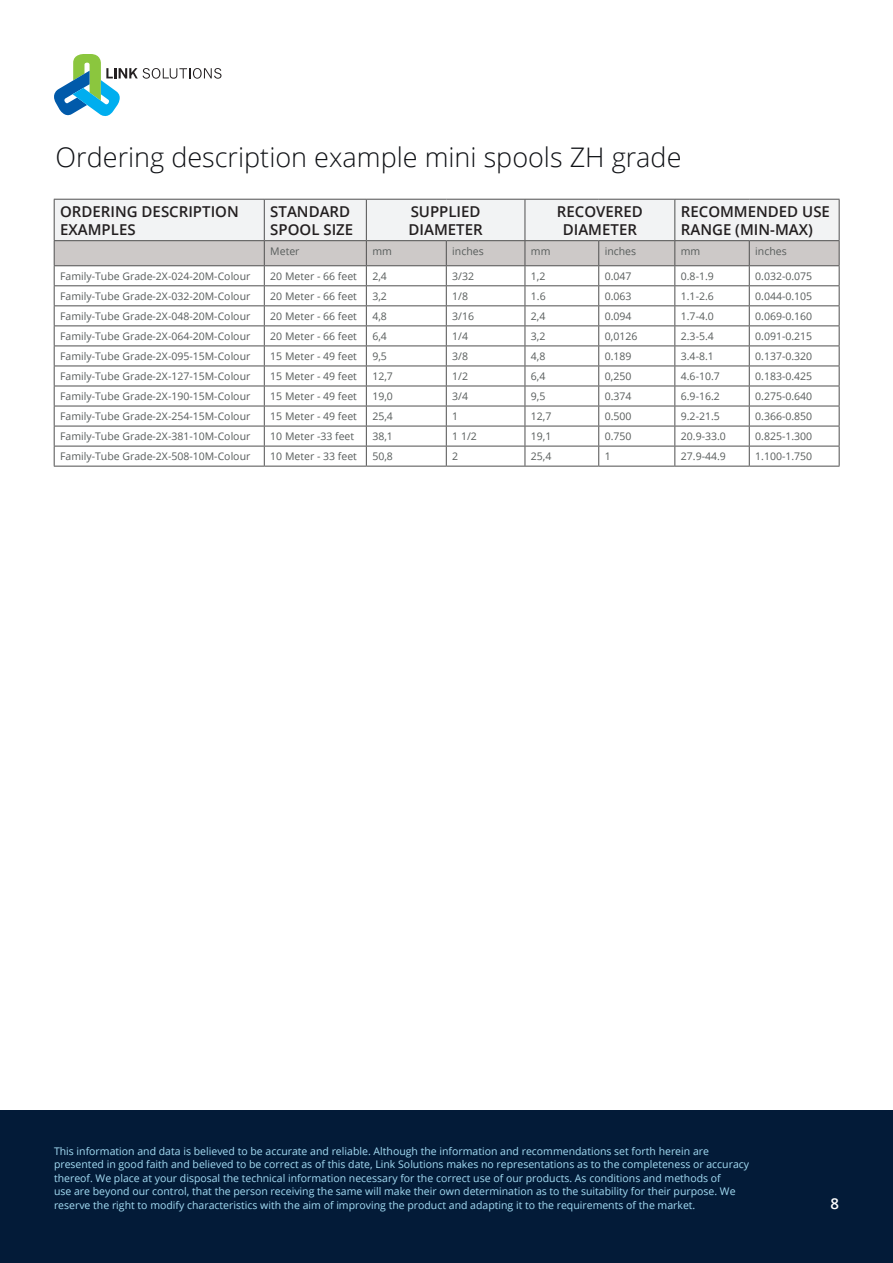
<style>
.page{position:relative;width:893px;height:1263px;background:#fff}
.page>*{position:absolute;margin:0;border:0;box-sizing:border-box;transform-origin:0 0}
.t1{font:300 27px "Open Sans";color:#101216}
.t2{font:600 15px/18px "Open Sans";color:#231f20}
.t3{font:600 15px "Open Sans";color:#fff}
.t4{font:10.5px "Open Sans";color:#575c5b}
.t5{font:10.5px/13.5px "Open Sans";color:#a5def6}
</style>
<div class="page">
<svg style="left:54px;top:199px;width:786px;height:267px"></svg>
<hr style="left:54px;top:466px;width:210px;height:1px;background:#4f4f4f">
<hr style="left:264px;top:466px;width:102px;height:1px;background:#4f4f4f">
<hr style="left:366px;top:466px;width:80px;height:1px;background:#4f4f4f">
<hr style="left:446px;top:466px;width:79px;height:1px;background:#4f4f4f">
<hr style="left:525px;top:466px;width:74px;height:1px;background:#4f4f4f">
<hr style="left:599px;top:466px;width:76px;height:1px;background:#4f4f4f">
<hr style="left:675px;top:466px;width:74px;height:1px;background:#4f4f4f">
<hr style="left:749px;top:466px;width:90px;height:1px;background:#4f4f4f">
<hr style="left:54px;top:199px;width:210px;height:1px;background:#4f4f4f">
<hr style="left:54px;top:200px;width:1px;height:40px;background:#4f4f4f">
<hr style="left:264px;top:199px;width:102px;height:1px;background:#4f4f4f">
<hr style="left:264px;top:200px;width:1px;height:40px;background:#4f4f4f">
<hr style="left:366px;top:199px;width:80px;height:1px;background:#4f4f4f">
<hr style="left:366px;top:200px;width:1px;height:40px;background:#4f4f4f">
<hr style="left:446px;top:199px;width:79px;height:1px;background:#4f4f4f">
<hr style="left:525px;top:199px;width:74px;height:1px;background:#4f4f4f">
<hr style="left:525px;top:200px;width:1px;height:40px;background:#4f4f4f">
<hr style="left:599px;top:199px;width:76px;height:1px;background:#4f4f4f">
<hr style="left:675px;top:199px;width:74px;height:1px;background:#4f4f4f">
<hr style="left:674px;top:200px;width:1px;height:40px;background:#4f4f4f">
<hr style="left:749px;top:199px;width:90px;height:1px;background:#4f4f4f">
<hr style="left:839px;top:200px;width:1px;height:40px;background:#4f4f4f">
<hr style="left:54px;top:240px;width:210px;height:1px;background:#4f4f4f">
<hr style="left:264px;top:240px;width:102px;height:1px;background:#4f4f4f">
<hr style="left:366px;top:240px;width:80px;height:1px;background:#4f4f4f">
<hr style="left:446px;top:240px;width:79px;height:1px;background:#4f4f4f">
<hr style="left:525px;top:240px;width:74px;height:1px;background:#4f4f4f">
<hr style="left:599px;top:240px;width:76px;height:1px;background:#4f4f4f">
<hr style="left:675px;top:240px;width:74px;height:1px;background:#4f4f4f">
<hr style="left:749px;top:240px;width:90px;height:1px;background:#4f4f4f">
<div style="left:0;top:1111px;width:893px;height:152px;background:#031b38"></div>
<svg style="left:54px;top:54px;width:167px;height:62px"></svg>
<p class="t1" style="left:56px;top:139px;width:627px">Ordering description example mini spools ZH grade</p>
<p class="t2" style="left:60px;top:202px;width:180px">ORDERING DESCRIPTION</p>
<p class="t2" style="left:60px;top:220px;width:77px">EXAMPLES</p>
<p class="t2" style="left:409px;top:202px;width:76px">SUPPLIED<br>DIAMETER</p>
<p class="t2" style="left:557px;top:202px;width:87px;text-align:center">RECOVERED<br>DIAMETER</p>
<p class="t2" style="left:681px;top:202px;width:151px">RECOMMENDED USE<br>RANGE (MIN-MAX)</p>
<p class="t2" style="left:270px;top:202px;width:81px">STANDARD</p>
<p class="t2" style="left:270px;top:220px;width:84px">SPOOL SIZE</p>
<p class="t4" style="left:270px;top:244px;width:31px">Meter</p>
<p class="t4" style="left:372px;top:244px;width:21px">mm</p>
<p class="t4" style="left:452px;top:244px;width:33px">inches</p>
<p class="t4" style="left:531px;top:244px;width:21px">mm</p>
<p class="t4" style="left:605px;top:244px;width:33px">inches</p>
<p class="t4" style="left:681px;top:244px;width:21px">mm</p>
<p class="t4" style="left:755px;top:244px;width:33px">inches</p>
<p class="t4" style="left:60px;top:269px;width:192px">Family-Tube Grade-2X-024-20M-Colour</p>
<p class="t4" style="left:270px;top:269px;width:88px">20 Meter - 66 feet</p>
<p class="t4" style="left:372px;top:269px;width:16px">2,4</p>
<p class="t4" style="left:452px;top:269px;width:23px">3/32</p>
<p class="t4" style="left:531px;top:269px;width:16px">1,2</p>
<p class="t4" style="left:605px;top:269px;width:28px">0.047</p>
<p class="t4" style="left:681px;top:269px;width:34px">0.8-1.9</p>
<p class="t4" style="left:755px;top:269px;width:59px">0.032-0.075</p>
<p class="t4" style="left:60px;top:289px;width:192px">Family-Tube Grade-2X-032-20M-Colour</p>
<p class="t4" style="left:270px;top:289px;width:88px">20 Meter - 66 feet</p>
<p class="t4" style="left:372px;top:289px;width:16px">3,2</p>
<p class="t4" style="left:452px;top:289px;width:17px">1/8</p>
<p class="t4" style="left:531px;top:289px;width:16px">1.6</p>
<p class="t4" style="left:605px;top:289px;width:28px">0.063</p>
<p class="t4" style="left:681px;top:289px;width:34px">1.1-2.6</p>
<p class="t4" style="left:755px;top:289px;width:59px">0.044-0.105</p>
<p class="t4" style="left:60px;top:309px;width:192px">Family-Tube Grade-2X-048-20M-Colour</p>
<p class="t4" style="left:270px;top:309px;width:88px">20 Meter - 66 feet</p>
<p class="t4" style="left:372px;top:309px;width:16px">4,8</p>
<p class="t4" style="left:452px;top:309px;width:23px">3/16</p>
<p class="t4" style="left:531px;top:309px;width:16px">2,4</p>
<p class="t4" style="left:605px;top:309px;width:28px">0.094</p>
<p class="t4" style="left:681px;top:309px;width:34px">1.7-4.0</p>
<p class="t4" style="left:755px;top:309px;width:59px">0.069-0.160</p>
<p class="t4" style="left:60px;top:329px;width:192px">Family-Tube Grade-2X-064-20M-Colour</p>
<p class="t4" style="left:270px;top:329px;width:88px">20 Meter - 66 feet</p>
<p class="t4" style="left:372px;top:329px;width:16px">6,4</p>
<p class="t4" style="left:452px;top:329px;width:17px">1/4</p>
<p class="t4" style="left:531px;top:329px;width:16px">3,2</p>
<p class="t4" style="left:605px;top:329px;width:34px">0,0126</p>
<p class="t4" style="left:681px;top:329px;width:34px">2.3-5.4</p>
<p class="t4" style="left:755px;top:329px;width:59px">0.091-0.215</p>
<p class="t4" style="left:60px;top:349px;width:192px">Family-Tube Grade-2X-095-15M-Colour</p>
<p class="t4" style="left:270px;top:349px;width:88px">15 Meter - 49 feet</p>
<p class="t4" style="left:372px;top:349px;width:16px">9,5</p>
<p class="t4" style="left:452px;top:349px;width:17px">3/8</p>
<p class="t4" style="left:531px;top:349px;width:16px">4,8</p>
<p class="t4" style="left:605px;top:349px;width:28px">0.189</p>
<p class="t4" style="left:681px;top:349px;width:34px">3.4-8.1</p>
<p class="t4" style="left:755px;top:349px;width:59px">0.137-0.320</p>
<p class="t4" style="left:60px;top:369px;width:192px">Family-Tube Grade-2X-127-15M-Colour</p>
<p class="t4" style="left:270px;top:369px;width:88px">15 Meter - 49 feet</p>
<p class="t4" style="left:372px;top:369px;width:22px">12,7</p>
<p class="t4" style="left:452px;top:369px;width:17px">1/2</p>
<p class="t4" style="left:531px;top:369px;width:16px">6,4</p>
<p class="t4" style="left:605px;top:369px;width:28px">0,250</p>
<p class="t4" style="left:681px;top:369px;width:40px">4.6-10.7</p>
<p class="t4" style="left:755px;top:369px;width:59px">0.183-0.425</p>
<p class="t4" style="left:60px;top:389px;width:192px">Family-Tube Grade-2X-190-15M-Colour</p>
<p class="t4" style="left:270px;top:389px;width:88px">15 Meter - 49 feet</p>
<p class="t4" style="left:372px;top:389px;width:22px">19,0</p>
<p class="t4" style="left:452px;top:389px;width:17px">3/4</p>
<p class="t4" style="left:531px;top:389px;width:16px">9,5</p>
<p class="t4" style="left:605px;top:389px;width:28px">0.374</p>
<p class="t4" style="left:681px;top:389px;width:40px">6.9-16.2</p>
<p class="t4" style="left:755px;top:389px;width:59px">0.275-0.640</p>
<p class="t4" style="left:60px;top:409px;width:192px">Family-Tube Grade-2X-254-15M-Colour</p>
<p class="t4" style="left:270px;top:409px;width:88px">15 Meter - 49 feet</p>
<p class="t4" style="left:372px;top:409px;width:22px">25,4</p>
<p class="t4" style="left:452px;top:409px;width:8px">1</p>
<p class="t4" style="left:531px;top:409px;width:22px">12,7</p>
<p class="t4" style="left:605px;top:409px;width:28px">0.500</p>
<p class="t4" style="left:681px;top:409px;width:40px">9.2-21.5</p>
<p class="t4" style="left:755px;top:409px;width:59px">0.366-0.850</p>
<p class="t4" style="left:60px;top:429px;width:192px">Family-Tube Grade-2X-381-10M-Colour</p>
<p class="t4" style="left:270px;top:429px;width:85px">10 Meter -33 feet</p>
<p class="t4" style="left:372px;top:429px;width:22px">38,1</p>
<p class="t4" style="left:452px;top:429px;width:26px">1 1/2</p>
<p class="t4" style="left:531px;top:429px;width:22px">19,1</p>
<p class="t4" style="left:605px;top:429px;width:28px">0.750</p>
<p class="t4" style="left:681px;top:429px;width:47px">20.9-33.0</p>
<p class="t4" style="left:755px;top:429px;width:59px">0.825-1.300</p>
<p class="t4" style="left:60px;top:449px;width:192px">Family-Tube Grade-2X-508-10M-Colour</p>
<p class="t4" style="left:270px;top:449px;width:88px">10 Meter - 33 feet</p>
<p class="t4" style="left:372px;top:449px;width:22px">50,8</p>
<p class="t4" style="left:452px;top:449px;width:8px">2</p>
<p class="t4" style="left:531px;top:449px;width:22px">25,4</p>
<p class="t4" style="left:605px;top:449px;width:8px">1</p>
<p class="t4" style="left:681px;top:449px;width:47px">27.9-44.9</p>
<p class="t4" style="left:755px;top:449px;width:59px">1.100-1.750</p>
<p class="t5" style="left:54px;top:1144px;width:697px">This information and data is believed to be accurate and reliable. Although the information and recommendations set forth herein are presented in good faith and believed to be correct as of this date, Link Solutions makes no representations as to the completeness or accuracy thereof. We place at your disposal the technical information necessary for the correct use of our products. As conditions and methods of<br>use are beyond our control, that the person receiving the same will make their own determination as to the suitability for their purpose. We reserve the right to modify characteristics with the aim of improving the product and adapting it to the requirements of the market.</p>
<h2 class="t3" style="left:830px;top:1193px;width:10px">8</h2>
</div>
